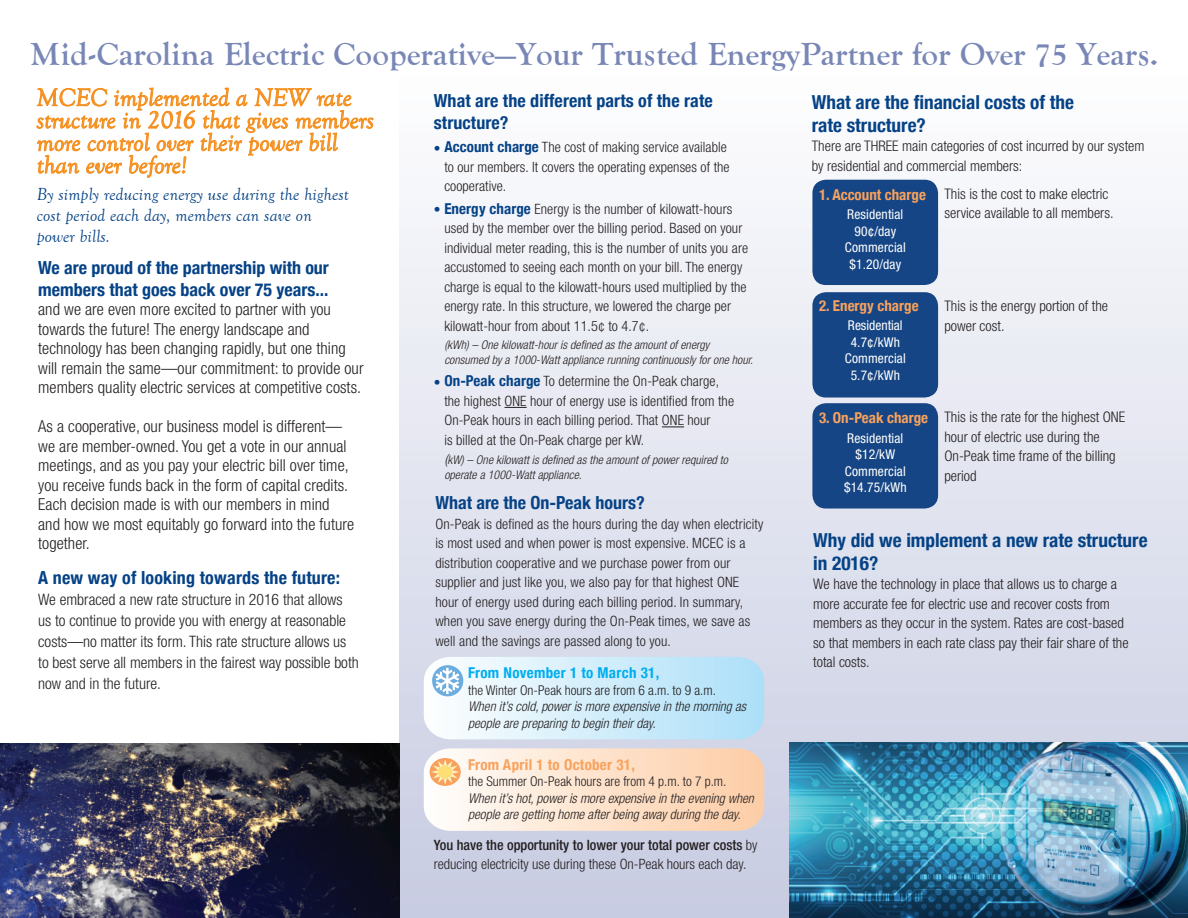
<style>
.page{position:relative;width:1188px;height:918px;background:#fff}
.page>*{position:absolute;margin:0;border:0;box-sizing:border-box;transform-origin:0 0}
.t1{font:700 33px "Goudy";color:#7987b6}
.t2{font:italic 25.5px/22.5px "Goudy Old Style T";letter-spacing:.005em;color:#f58f1e}
.t3{font:700 condensed 19.2px/23.1px "Helvetica Neue";color:#054286}
.t4{font:700 condensed 18px/21.6px "Helvetica Neue";color:#054286}
.t5{font:italic 18px "Goudy Old Style T";letter-spacing:.01em;color:#054286}
.t6{font:300 condensed 16.5px/19.5px "Helvetica Neue LT Std";letter-spacing:.005em;color:#231f20}
.t7{font:300 condensed 15.75px/21px "Helvetica Neue LT Std";color:#231f20}
.t8{font:700 condensed 15px "Helvetica Neue";color:#f8a25d}
.t9{font:700 condensed 15px "Helvetica Neue";letter-spacing:.02em;color:#00aeef}
.t10{font:700 condensed 15px "Helvetica Neue";letter-spacing:.02em;color:#f8a25d}
.t11{font:300 condensed 14.7px/19.5px "Helvetica Neue LT Std";color:#231f20}
.t12{font:300 condensed 14.25px/19.5px "Helvetica Neue LT Std";letter-spacing:.005em;color:#231f20}
.t13{font:italic 300 condensed 13.5px/16.5px "Helvetica Neue LT Std";color:#231f20}
.t14{font:condensed 13.5px "Helvetica Neue LT Std";letter-spacing:.01em;color:#fff}
.t15{font:italic 300 condensed 12px "Helvetica Neue LT Std";letter-spacing:.005em;color:#231f20}
.s1{font-family:"Helvetica Neue";font-weight:700;font-size:13.5px;color:#054286}
.s2{font-family:"Helvetica Neue";font-weight:700;font-size:15px;color:#054286}
.s3{font-size:14.25px}
.s4{font-style:normal}
.s5{font-weight:500}
</style>
<div class="page">
<div style="left:399px;top:70px;width:789px;height:848px;background:linear-gradient(to bottom,#fefefe,#c4cae1)"></div>
<img style="left:0;top:743px;width:399px;height:175px">
<svg style="left:424px;top:657px;width:340px;height:82px;background:#d2ecfa"></svg>
<svg style="left:424px;top:748px;width:340px;height:83px;background:#fce2cd"></svg>
<div style="left:438px;top:765px;width:14px;height:14px;background:#ffde74;border-radius:50%"></div>
<img style="left:790px;top:743px;width:398px;height:175px">
<div style="left:812px;top:180px;width:126px;height:105px;background:#154584;border-radius:13px"></div>
<div style="left:812px;top:292px;width:126px;height:106px;background:#154584;border-radius:13px"></div>
<div style="left:812px;top:403px;width:126px;height:106px;background:#154584;border-radius:13px"></div>
<svg style="left:37px;top:87px;width:336px;height:91px"></svg>
<svg style="left:505px;top:407px;width:22px;height:1px"></svg>
<svg style="left:662px;top:427px;width:22px;height:1px"></svg>
<p class="t1" style="left:30px;top:36px;width:1130px">Mid-Carolina Electric Cooperative—Your Trusted EnergyPartner for Over 75 Years.</p>
<p class="t2" style="left:37px;top:87px;width:339px">MCEC implemented a NEW rate structure in 2016 that gives members more control over their power bill than ever before!</p>
<p class="t5" style="left:37px;top:185px;width:314px">By simply reducing energy use during the highest</p>
<p class="t5" style="left:37px;top:206px;width:277px">cost period each day, members can save on</p>
<p class="t5" style="left:37px;top:227px;width:75px">power bills.</p>
<p class="t4" style="left:38px;top:256px;width:292px">We are proud of the partnership with our members that goes back over 75 years...</p>
<p class="t6" style="left:38px;top:300px;width:294px">and we are even more excited to partner with you</p>
<p class="t6" style="left:38px;top:319px;width:327px">towards the future! The energy landscape and technology has been changing rapidly, but one thing will remain the same—our commitment: to provide our members quality electric services at competitive costs.</p>
<p class="t6" style="left:38px;top:417px;width:312px">As a cooperative, our business model is different— we are member-owned. You get a vote in our annual meetings, and as you pay your electric bill over time, you receive funds back in the form of capital credits.<br>Each decision made is with our members in mind</p>
<p class="t6" style="left:38px;top:514px;width:317px">and how we most equitably go forward into the future together.</p>
<p class="t4" style="left:38px;top:565px;width:303px">A new way of looking towards the future:</p>
<p class="t7" style="left:38px;top:589px;width:322px">We embraced a new rate structure in 2016 that allows us to continue to provide you with energy at reasonable costs—no matter its form. This rate structure allows us to best serve all members in the fairest way possible both now and in the future.</p>
<p class="t4" style="left:434px;top:89px;width:280px">What are the different parts of the rate structure?</p>
<p class="t12" style="left:434px;top:138px;width:295px"><span class="s1">•</span> <span class="s2">Account charge</span> The cost of making service available</p>
<p class="t12" style="left:444px;top:157px;width:287px">to our members. It covers the operating expenses of the</p>
<p class="t12" style="left:444px;top:177px;width:63px">cooperative.</p>
<p class="t12" style="left:434px;top:199px;width:300px"><span class="s1">•</span> <span class="s2">Energy charge</span> Energy is the number of kilowatt-hours</p>
<p class="t12" style="left:444px;top:219px;width:305px">used by the member over the billing period. Based on your individual meter reading, this is the number of units you are accustomed to seeing each month on your bill. The energy charge is equal to the kilowatt-hours used multiplied by the energy rate. In this structure, we lowered the charge per</p>
<p class="t12" style="left:444px;top:316px;width:206px">kilowatt-hour from about 11.5¢ to 4.7¢.</p>
<p class="t15" style="left:444px;top:338px;width:267px">(kWh) – One kilowatt-hour is defined as the amount of energy</p>
<p class="t15" style="left:444px;top:353px;width:310px">consumed by a 1000-Watt appliance running continuously for one hour.</p>
<p class="t12" style="left:434px;top:372px;width:287px"><span class="s1">•</span> <span class="s2">On-Peak charge</span> To determine the On-Peak charge,</p>
<p class="t12" style="left:444px;top:391px;width:291px">the highest ONE hour of energy use is identified from the</p>
<p class="t12" style="left:444px;top:411px;width:268px">On-Peak hours in each billing period. That ONE hour</p>
<p class="t12" style="left:444px;top:430px;width:201px">is billed at the On-Peak charge per kW.</p>
<p class="t15" style="left:444px;top:453px;width:285px"><span class="s3">(</span>kW) – One kilowatt is defined as the amount of power required to</p>
<p class="t15" style="left:444px;top:468px;width:139px">operate a 1000-Watt appliance.</p>
<p class="t4" style="left:435px;top:491px;width:211px">What are the On-Peak hours?</p>
<p class="t12" style="left:435px;top:514px;width:329px">On-Peak is defined as the hours during the day when electricity is most used and when power is most expensive. MCEC is a distribution cooperative and we purchase power from our</p>
<p class="t12" style="left:435px;top:572px;width:305px">supplier and just like you, we also pay for that highest ONE</p>
<p class="t12" style="left:435px;top:592px;width:309px">hour of energy used during each billing period. In summary,</p>
<p class="t12" style="left:435px;top:611px;width:316px">when you save energy during the On-Peak times, we save as</p>
<p class="t12" style="left:435px;top:631px;width:237px">well and the savings are passed along to you.</p>
<p class="t9" style="left:468px;top:661px;width:193px">From November 1 to March 31,</p>
<p class="t13" style="left:468px;top:682px;width:280px"><span class="s4">the Winter On-Peak hours are from 6 a.m. to 9 a.m.<br></span>When it’s cold, power is more expensive in the morning as people are preparing to begin their day.</p>
<p class="t10" style="left:468px;top:752px;width:168px">From April 1 to October 31,</p>
<p class="t13" style="left:468px;top:774px;width:287px"><span class="s4">the Summer On-Peak hours are from 4 p.m. to 7 p.m.<br></span>When it’s hot, power is more expensive in the evening when people are getting home after being away during the day.</p>
<p class="t12" style="left:434px;top:835px;width:325px"><span class="s5">You have the opportunity to lower your total power costs</span> by reducing electricity use during these On-Peak hours each day.</p>
<p class="t3" style="left:812px;top:89px;width:264px">What are the financial costs of the</p>
<p class="t3" style="left:812px;top:112px;width:116px">rate structure?</p>
<p class="t11" style="left:812px;top:136px;width:334px">There are THREE main categories of cost incurred by our system by residential and commercial members:</p>
<p class="t8" style="left:819px;top:182px;width:108px">1. Account charge</p>
<p class="t14" style="left:847px;top:207px;width:58px">Residential</p>
<p class="t14" style="left:855px;top:223px;width:43px">90¢/day</p>
<p class="t14" style="left:845px;top:240px;width:62px">Commercial</p>
<p class="t14" style="left:850px;top:256px;width:53px">$1.20/day</p>
<p class="t8" style="left:819px;top:293px;width:101px">2. Energy charge</p>
<p class="t14" style="left:848px;top:318px;width:56px">Residential</p>
<p class="t14" style="left:851px;top:334px;width:51px">4.7¢/kWh</p>
<p class="t14" style="left:845px;top:351px;width:62px">Commercial</p>
<p class="t14" style="left:851px;top:367px;width:51px">5.7¢/kWh</p>
<p class="t8" style="left:819px;top:405px;width:111px">3. On-Peak charge</p>
<p class="t14" style="left:847px;top:430px;width:58px">Residential</p>
<p class="t14" style="left:856px;top:447px;width:41px">$12/kW</p>
<p class="t14" style="left:845px;top:463px;width:62px">Commercial</p>
<p class="t14" style="left:844px;top:480px;width:64px">$14.75/kWh</p>
<p class="t11" style="left:944px;top:184px;width:171px">This is the cost to make electric service available to all members.</p>
<p class="t11" style="left:944px;top:296px;width:165px">This is the energy portion of the power cost.</p>
<p class="t11" style="left:944px;top:407px;width:182px">This is the rate for the highest ONE hour of electric use during the<br>On-Peak time frame of the billing period</p>
<p class="t3" style="left:813px;top:527px;width:336px">Why did we implement a new rate structure in 2016?</p>
<p class="t11" style="left:813px;top:574px;width:305px">We have the technology in place that allows us to charge a</p>
<p class="t11" style="left:813px;top:594px;width:312px">more accurate fee for electric use and recover costs from members as they occur in the system. Rates are cost-based</p>
<p class="t11" style="left:813px;top:633px;width:317px">so that members in each rate class pay their fair share of the</p>
<p class="t11" style="left:813px;top:652px;width:58px">total costs.</p>
</div>
